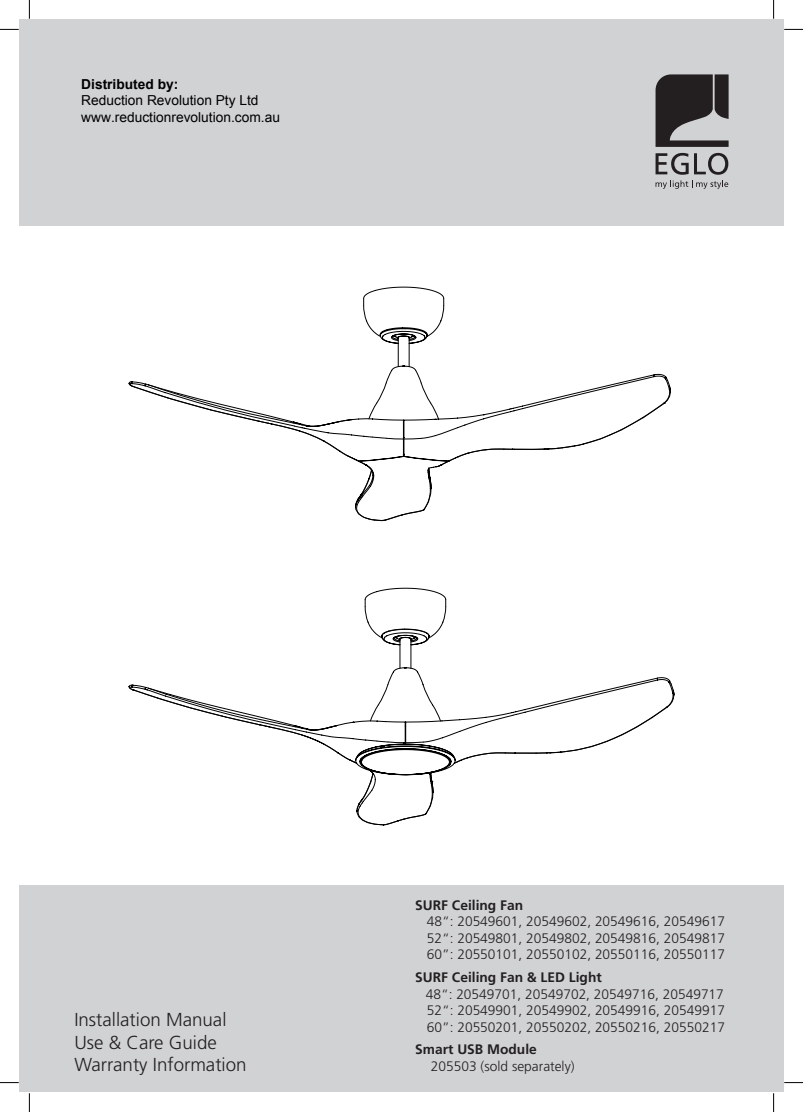
<style>
.page{position:relative;width:803px;height:1112px;background:#fff}
.page>*{position:absolute;margin:0;border:0;box-sizing:border-box;transform-origin:0 0}
.t1{font:300 18.75px "Frutiger";color:#231f20}
.t2{font:300 13.75px "Frutiger";color:#231f20}
.t3{font:13.75px/16.5px "Arial";color:#000}
.t4{font:700 13.75px "Frutiger";color:#231f20}
.t5{font:700 13.75px "Arial";color:#000}
</style>
<div class="page">
<div style="left:19px;top:19px;width:764px;height:206px;background:#d1d2d4"></div>
<div style="left:19px;top:884px;width:764px;height:206px;background:#d1d2d4"></div>
<svg style="left:655px;top:74px;width:73px;height:73px"></svg>
<svg style="left:655px;top:153px;width:73px;height:36px"></svg>
<svg style="left:128px;top:521px;width:547px;height:304px"></svg>
<svg style="left:357px;top:286px;width:88px;height:235px"></svg>
<svg style="left:128px;top:334px;width:543px;height:179px"></svg>
<svg style="left:0;top:29px;width:19px;height:1px"></svg>
<svg style="left:784px;top:29px;width:19px;height:1px"></svg>
<svg style="left:29px;top:0;width:1px;height:19px"></svg>
<svg style="left:29px;top:1093px;width:1px;height:18px"></svg>
<svg style="left:773px;top:0;width:1px;height:19px"></svg>
<svg style="left:773px;top:1093px;width:1px;height:18px"></svg>
<p class="t5" style="left:81px;top:75px;width:99px">Distributed by:</p>
<p class="t3" style="left:81px;top:92px;width:200px">Reduction Revolution Pty Ltd www.reductionrevolution.com.au</p>
<p class="t1" style="left:74px;top:1009px;width:154px">Installation Manual</p>
<p class="t1" style="left:74px;top:1031px;width:144px">Use &amp; Care Guide</p>
<p class="t1" style="left:74px;top:1054px;width:174px">Warranty Information</p>
<p class="t4" style="left:415px;top:896px;width:109px">SURF Ceiling Fan</p>
<p class="t2" style="left:427px;top:913px;width:300px">48“: 20549601, 20549602, 20549616, 20549617</p>
<p class="t2" style="left:427px;top:930px;width:300px">52“: 20549801, 20549802, 20549816, 20549817</p>
<p class="t2" style="left:427px;top:946px;width:300px">60”: 20550101, 20550102, 20550116, 20550117</p>
<p class="t2" style="left:426px;top:985px;width:300px">48“: 20549701, 20549702, 20549716, 20549717</p>
<p class="t2" style="left:427px;top:1002px;width:300px">52“: 20549901, 20549902, 20549916, 20549917</p>
<p class="t2" style="left:427px;top:1018px;width:300px">60”: 20550201, 20550202, 20550216, 20550217</p>
<p class="t2" style="left:431px;top:1057px;width:145px">205503 (sold separately)</p>
<p class="t4" style="left:415px;top:968px;width:188px">SURF Ceiling Fan &amp; LED Light</p>
<p class="t4" style="left:415px;top:1040px;width:123px">Smart USB Module</p>
</div>
